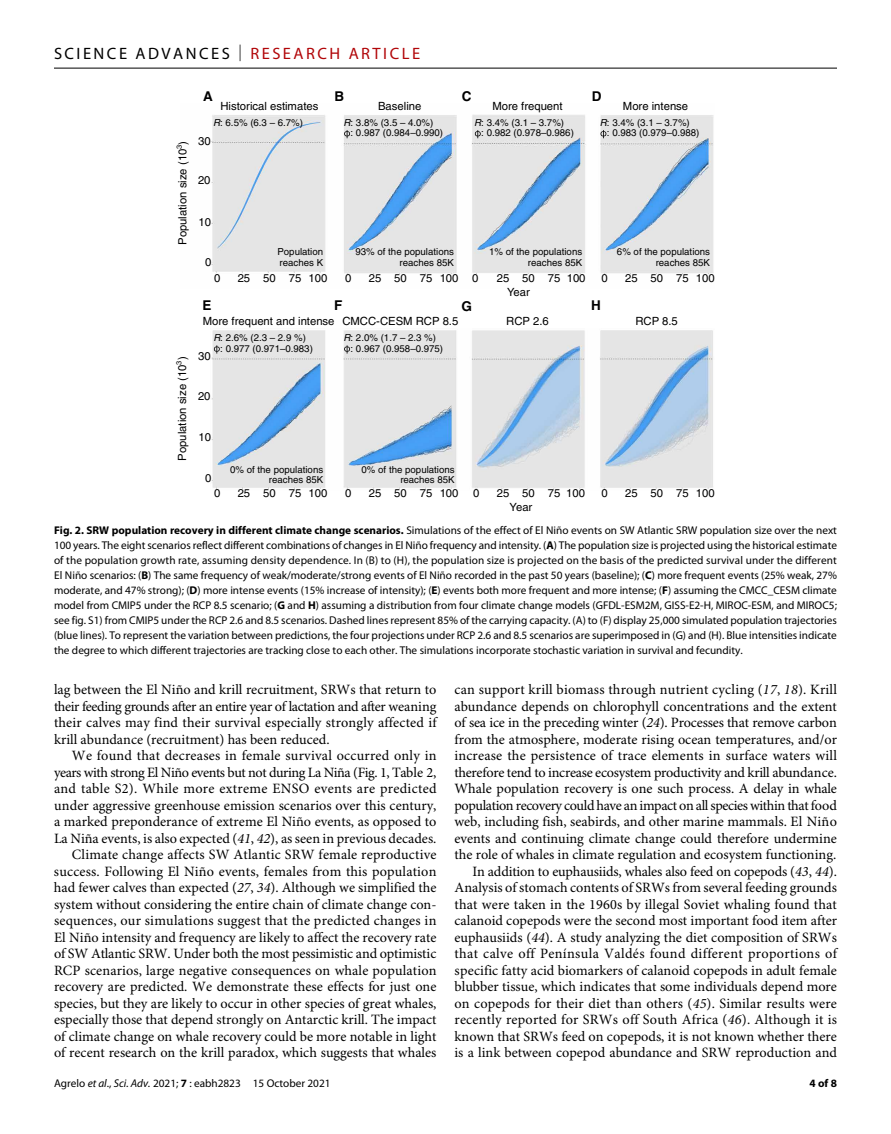
<style>
.page{position:relative;width:891px;height:1134px;background:#fff}
.page>*{position:absolute;margin:0;border:0;box-sizing:border-box;transform-origin:0 0}
.t1{font:16.5px "Myriad Pro";letter-spacing:.15em;color:#000}
.t2{font:14.25px/16.5px "Minion Pro";color:#000;text-align:right}
.t3{font:700 13.5px "Helvetica";color:#000}
.t4{font:11.25px/15px "Myriad Pro";color:#000;text-align:justify}
.t5{font:11.25px "Helvetica";color:#000}
.t6{font:700 11.25px "Myriad Pro";color:#000}
.t7{font:9.75px/10.8px "Helvetica";color:#000}
.s1{font-weight:300}
.s2{color:#b10508}
.s3{font-style:italic}
.s4{font-weight:700}
</style>
<div class="page">
<hr style="left:54px;top:68px;width:783px;height:1px;background:#000">
<img style="left:211px;top:330px;width:502px;height:159px">
<img style="left:211px;top:114px;width:503px;height:161px">
<svg style="left:344px;top:130px;width:6px;height:8px"></svg>
<svg style="left:475px;top:130px;width:6px;height:8px"></svg>
<svg style="left:601px;top:130px;width:5px;height:8px"></svg>
<svg style="left:344px;top:345px;width:6px;height:9px"></svg>
<svg style="left:214px;top:345px;width:6px;height:9px"></svg>
<p class="t1" style="left:54px;top:40px;width:368px">SCIENCE ADVANCES <span class="s1">|</span> <span class="s2">RESEARCH ARTICLE</span></p>
<p class="t5" style="left:176px;top:245px;width:106px;rotate:-90deg">Population size (10<sup>3</sup>)</p>
<p class="t5" style="left:176px;top:461px;width:106px;rotate:-90deg">Population size (10<sup>3</sup>)</p>
<p class="t3" style="left:203px;top:88px;width:11px">A</p>
<p class="t3" style="left:335px;top:88px;width:11px">B</p>
<p class="t3" style="left:462px;top:88px;width:11px">C</p>
<p class="t3" style="left:592px;top:88px;width:11px">D</p>
<p class="t5" style="left:378px;top:99px;width:45px">Baseline</p>
<p class="t5" style="left:492px;top:99px;width:72px">More frequent</p>
<p class="t5" style="left:623px;top:99px;width:67px">More intense</p>
<p class="t5" style="left:221px;top:99px;width:99px">Historical estimates</p>
<p class="t7" style="left:213px;top:117px;width:91px"><span class="s3">R</span>: 6.5% (6.3 – 6.7%)</p>
<p class="t5" style="left:198px;top:134px;width:14px">30</p>
<p class="t5" style="left:198px;top:174px;width:14px">20</p>
<p class="t5" style="left:198px;top:215px;width:14px">10</p>
<p class="t7" style="left:351px;top:117px;width:94px;text-indent:-7px"><span class="s3">R</span>: 3.8% (3.5 – 4.0%)<br>: 0.987 (0.984–0.990)</p>
<p class="t7" style="left:481px;top:117px;width:94px;text-indent:-7px"><span class="s3">R</span>: 3.4% (3.1 – 3.7%)<br>: 0.982 (0.978–0.986)</p>
<p class="t7" style="left:607px;top:117px;width:94px;text-indent:-7px"><span class="s3">R</span>: 3.4% (3.1 – 3.7%)<br>: 0.983 (0.979–0.988)</p>
<p class="t5" style="left:205px;top:256px;width:8px">0</p>
<p class="t7" style="left:277px;top:246px;width:47px">Population reaches K</p>
<p class="t7" style="left:355px;top:246px;width:100px;text-align:right">93% of the populations reaches 85K</p>
<p class="t7" style="left:489px;top:246px;width:95px;text-align:right">1% of the populations reaches 85K</p>
<p class="t7" style="left:617px;top:246px;width:95px;text-align:right">6% of the populations reaches 85K</p>
<p class="t5" style="left:214px;top:272px;width:8px">0</p>
<p class="t5" style="left:238px;top:272px;width:91px">25 50 75 100</p>
<p class="t5" style="left:345px;top:272px;width:8px">0</p>
<p class="t5" style="left:369px;top:272px;width:111px">25 50 75 100 0</p>
<p class="t5" style="left:497px;top:272px;width:90px">25 50 75 100</p>
<p class="t5" style="left:602px;top:272px;width:8px">0</p>
<p class="t5" style="left:625px;top:272px;width:91px">25 50 75 100</p>
<p class="t5" style="left:507px;top:285px;width:24px">Year</p>
<p class="t3" style="left:202px;top:297px;width:11px">E</p>
<p class="t3" style="left:334px;top:297px;width:10px">F</p>
<p class="t3" style="left:461px;top:298px;width:12px">G</p>
<p class="t3" style="left:591px;top:297px;width:11px">H</p>
<p class="t5" style="left:342px;top:315px;width:117px">CMCC-CESM RCP 8.5</p>
<p class="t5" style="left:506px;top:315px;width:44px">RCP 2.6</p>
<p class="t5" style="left:635px;top:315px;width:44px">RCP 8.5</p>
<p class="t7" style="left:351px;top:332px;width:94px;text-indent:-7px"><span class="s3">R</span>: 2.0% (1.7 – 2.3 %)<br>: 0.967 (0.958–0.975)</p>
<p class="t5" style="left:203px;top:315px;width:133px">More frequent and intense</p>
<p class="t7" style="left:220px;top:332px;width:94px;text-indent:-7px"><span class="s3">R</span>: 2.6% (2.3 – 2.9 %)<br>: 0.977 (0.971–0.983)</p>
<p class="t5" style="left:198px;top:350px;width:14px">30</p>
<p class="t5" style="left:198px;top:389px;width:14px">20</p>
<p class="t5" style="left:198px;top:431px;width:14px">10</p>
<p class="t5" style="left:205px;top:472px;width:8px">0</p>
<p class="t7" style="left:230px;top:464px;width:95px;text-align:right">0% of the populations reaches 85K</p>
<p class="t7" style="left:362px;top:464px;width:95px;text-align:right">0% of the populations reaches 85K</p>
<p class="t5" style="left:214px;top:487px;width:8px">0</p>
<p class="t5" style="left:238px;top:487px;width:91px">25 50 75 100</p>
<p class="t5" style="left:345px;top:487px;width:8px">0</p>
<p class="t5" style="left:369px;top:487px;width:91px">25 50 75 100</p>
<p class="t5" style="left:473px;top:487px;width:8px">0</p>
<p class="t5" style="left:497px;top:487px;width:90px">25 50 75 100</p>
<p class="t5" style="left:602px;top:487px;width:8px">0</p>
<p class="t5" style="left:625px;top:487px;width:91px">25 50 75 100</p>
<p class="t5" style="left:510px;top:501px;width:24px">Year</p>
<p class="t4" style="left:54px;top:523px;width:785px"><span class="s4">Fig. 2. SRW population recovery in different climate change scenarios.</span> Simulations of the effect of El Niño events on SW Atlantic SRW population size over the next 100 years. The eight scenarios reflect different combinations of changes in El Niño frequency and intensity. (<span class="s4">A</span>) The population size is projected using the historical estimate of the population growth rate, assuming density dependence. In (B) to (H), the population size is projected on the basis of the predicted survival under the different El Niño scenarios: (<span class="s4">B</span>) The same frequency of weak/moderate/strong events of El Niño recorded in the past 50 years (baseline); (<span class="s4">C</span>) more frequent events (25% weak, 27% moderate, and 47% strong); (<span class="s4">D</span>) more intense events (15% increase of intensity); (<span class="s4">E</span>) events both more frequent and more intense; (<span class="s4">F</span>) assuming the CMCC_CESM climate model from CMIP5 under the RCP 8.5 scenario; (<span class="s4">G</span> and <span class="s4">H</span>) assuming a distribution from four climate change models (GFDL-ESM2M, GISS-E2-H, MIROC-ESM, and MIROC5; see fig. S1) from CMIP5 under the RCP 2.6 and 8.5 scenarios. Dashed lines represent 85% of the carrying capacity. (A) to (F) display 25,000 simulated population trajectories (blue lines). To represent the variation between predictions, the four projections under RCP 2.6 and 8.5 scenarios are superimposed in (G) and (H). Blue intensities indicate the degree to which different trajectories are tracking close to each other. The simulations incorporate stochastic variation in survival and fecundity.</p>
<p class="t2" style="left:54px;top:683px;width:384px;text-align:justify">lag between the El Niño and krill recruitment, SRWs that return to their feeding grounds after an entire year of lactation and after weaning their calves may find their survival especially strongly affected if krill abundance (recruitment) has been reduced.</p>
<p class="t2" style="left:54px;top:749px;width:384px">We found that decreases in female survival occurred only in years with strong El Niño events but not during La Niña (Fig. 1, Table 2, and table S2). While more extreme ENSO events are predicted under aggressive greenhouse emission scenarios over this century, a marked preponderance of extreme El Niño events, as opposed to La Niña events, is also expected (<span class="s3">41</span>, <span class="s3">42</span>), as seen in previous decades.<br>Climate change affects SW Atlantic SRW female reproductive success. Following El Niño events, females from this population had fewer calves than expected (<span class="s3">27</span>, <span class="s3">34</span>). Although we simplified the system without considering the entire chain of climate change con&shy;sequences, our simulations suggest that the predicted changes in El Niño intensity and frequency are likely to affect the recovery rate of SW Atlantic SRW. Under both the most pessimistic and optimistic RCP scenarios, large negative consequences on whale population recovery are predicted. We demonstrate these effects for just one species, but they are likely to occur in other species of great whales, especially those that depend strongly on Antarctic krill. The impact of climate change on whale recovery could be more notable in light of recent research on the krill paradox, which suggests that whales</p>
<p class="t4" style="left:54px;top:1076px;width:278px">Agrelo <span class="s3">et al</span>., <span class="s3">Sci. Adv.</span> 2021; <span class="s4">7</span> : eabh2823 15 October 2021</p>
<p class="t2" style="left:454px;top:683px;width:384px">can support krill biomass through nutrient cycling (<span class="s3">17</span>, <span class="s3">18</span>). Krill abundance depends on chlorophyll concentrations and the extent of sea ice in the preceding winter (<span class="s3">24</span>). Processes that remove carbon from the atmosphere, moderate rising ocean temperatures, and/or increase the persistence of trace elements in surface waters will therefore tend to increase ecosystem productivity and krill abundance.<br>Whale population recovery is one such process. A delay in whale population recovery could have an impact on all species within that food web, including fish, seabirds, and other marine mammals. El Niño events and continuing climate change could therefore undermine the role of whales in climate regulation and ecosystem functioning.<br>In addition to euphausiids, whales also feed on copepods (<span class="s3">43</span>, <span class="s3">44</span>).<br>Analysis of stomach contents of SRWs from several feeding grounds that were taken in the 1960s by illegal Soviet whaling found that calanoid copepods were the second most important food item after euphausiids (<span class="s3">44</span>). A study analyzing the diet composition of SRWs that calve off Península Valdés found different proportions of specific fatty acid biomarkers of calanoid copepods in adult female blubber tissue, which indicates that some individuals depend more on copepods for their diet than others (<span class="s3">45</span>). Similar results were recently reported for SRWs off South Africa (<span class="s3">46</span>). Although it is known that SRWs feed on copepods, it is not known whether there is a link between copepod abundance and SRW reproduction and</p>
<p class="t6" style="left:810px;top:1074px;width:29px">4 of 8</p>
</div>
